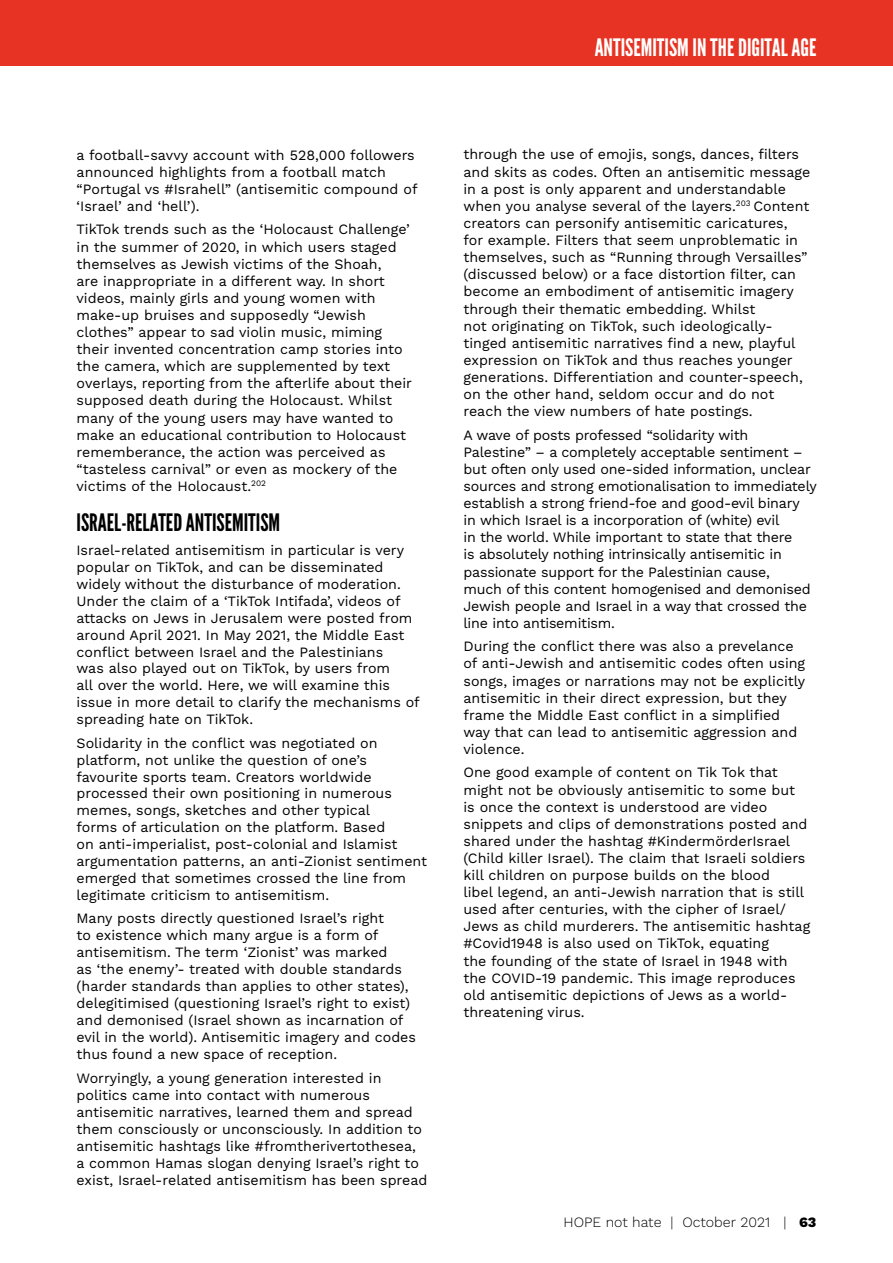
<style>
.page{position:relative;width:893px;height:1263px;background:#fff}
.page>*{position:absolute;margin:0;border:0;box-sizing:border-box;transform-origin:0 0}
.t1{font:24px "League Gothic";color:#fff}
.t2{font:24px "League Gothic";color:#000}
.t3{font:14.25px/17.1px "Work Sans";color:#000}
.t4{font:300 14.25px "Work Sans";color:#000}
.s1{font-weight:800}
</style>
<div class="page">
<div style="left:0;top:0;width:893px;height:66px;background:#e63323"></div>
<h1 class="t1" style="left:595px;top:33px;width:223px">ANTISEMITISM IN THE DIGITAL AGE</h1>
<p class="t3" style="left:77px;top:146px;width:343px">a football-savvy account with 528,000 followers announced highlights from a football match “Portugal vs #Israhell” (antisemitic compound of ‘Israel’ and ‘hell’).</p>
<p class="t3" style="left:77px;top:220px;width:337px">TikTok trends such as the ‘Holocaust Challenge’ in the summer of 2020, in which users staged themselves as Jewish victims of the Shoah,<br>are inappropriate in a different way. In short videos, mainly girls and young women with make-up bruises and supposedly “Jewish clothes” appear to sad violin music, miming their invented concentration camp stories into the camera, which are supplemented by text overlays, reporting from the afterlife about their supposed death during the Holocaust. Whilst many of the young users may have wanted to make an educational contribution to Holocaust rememberance, the action was perceived as “tasteless carnival” or even as mockery of the victims of the Holocaust.<sup>202</sup></p>
<h1 class="t2" style="left:77px;top:509px;width:205px">ISRAEL-RELATED ANTISEMITISM</h1>
<p class="t3" style="left:77px;top:541px;width:345px">Israel-related antisemitism in particular is very popular on TikTok, and can be disseminated widely without the disturbance of moderation.<br>Under the claim of a ‘TikTok Intifada’, videos of attacks on Jews in Jerusalem were posted from around April 2021. In May 2021, the Middle East conflict between Israel and the Palestinians<br>was also played out on TikTok, by users from<br>all over the world. Here, we will examine this issue in more detail to clarify the mechanisms of spreading hate on TikTok.</p>
<p class="t3" style="left:77px;top:734px;width:352px">Solidarity in the conflict was negotiated on platform, not unlike the question of one’s favourite sports team. Creators worldwide processed their own positioning in numerous memes, songs, sketches and other typical<br>forms of articulation on the platform. Based<br>on anti-imperialist, post-colonial and Islamist argumentation patterns, an anti-Zionist sentiment emerged that sometimes crossed the line from legitimate criticism to antisemitism.</p>
<p class="t3" style="left:77px;top:909px;width:341px">Many posts directly questioned Israel’s right<br>to existence which many argue is a form of antisemitism. The term ‘Zionist’ was marked<br>as ‘the enemy’- treated with double standards (harder standards than applies to other states), delegitimised (questioning Israel’s right to exist) and demonised (Israel shown as incarnation of evil in the world). Antisemitic imagery and codes thus found a new space of reception.</p>
<p class="t3" style="left:77px;top:1068px;width:352px">Worryingly, a young generation interested in politics came into contact with numerous antisemitic narratives, learned them and spread them consciously or unconsciously. In addition to antisemitic hashtags like #fromtherivertothesea, a common Hamas slogan denying Israel’s right to exist, Israel-related antisemitism has been spread</p>
<p class="t3" style="left:463px;top:145px;width:348px">through the use of emojis, songs, dances, filters and skits as codes. Often an antisemitic message in a post is only apparent and understandable when you analyse several of the layers.<sup>203</sup> Content creators can personify antisemitic caricatures, for example. Filters that seem unproblematic in themselves, such as “Running through Versailles” (discussed below) or a face distortion filter, can become an embodiment of antisemitic imagery through their thematic embedding. Whilst<br>not originating on TikTok, such ideologically&shy;tinged antisemitic narratives find a new, playful expression on TikTok and thus reaches younger generations. Differentiation and counter-speech, on the other hand, seldom occur and do not reach the view numbers of hate postings.</p>
<p class="t3" style="left:463px;top:426px;width:355px">A wave of posts professed “solidarity with Palestine” – a completely acceptable sentiment – but often only used one-sided information, unclear sources and strong emotionalisation to immediately establish a strong friend-foe and good-evil binary<br>in which Israel is a incorporation of (white) evil<br>in the world. While important to state that there<br>is absolutely nothing intrinsically antisemitic in passionate support for the Palestinian cause,<br>much of this content homogenised and demonised Jewish people and Israel in a way that crossed the line into antisemitism.</p>
<p class="t3" style="left:463px;top:637px;width:343px">During the conflict there was also a prevelance of anti-Jewish and antisemitic codes often using songs, images or narrations may not be explicitly antisemitic in their direct expression, but they frame the Middle East conflict in a simplified way that can lead to antisemitic aggression and violence.</p>
<p class="t3" style="left:463px;top:763px;width:348px">One good example of content on Tik Tok that might not be obviously antisemitic to some but<br>is once the context is understood are video snippets and clips of demonstrations posted and shared under the hashtag #KindermörderIsrael (Child killer Israel). The claim that Israeli soldiers kill children on purpose builds on the blood<br>libel legend, an anti-Jewish narration that is still used after centuries, with the cipher of Israel/ Jews as child murderers. The antisemitic hashtag #Covid1948 is also used on TikTok, equating<br>the founding of the state of Israel in 1948 with the COVID-19 pandemic. This image reproduces old antisemitic depictions of Jews as a world&shy;threatening virus.</p>
<p class="t4" style="left:564px;top:1212px;width:254px">HOPE not hate | October 2021 | <span class="s1">63</span></p>
</div>
